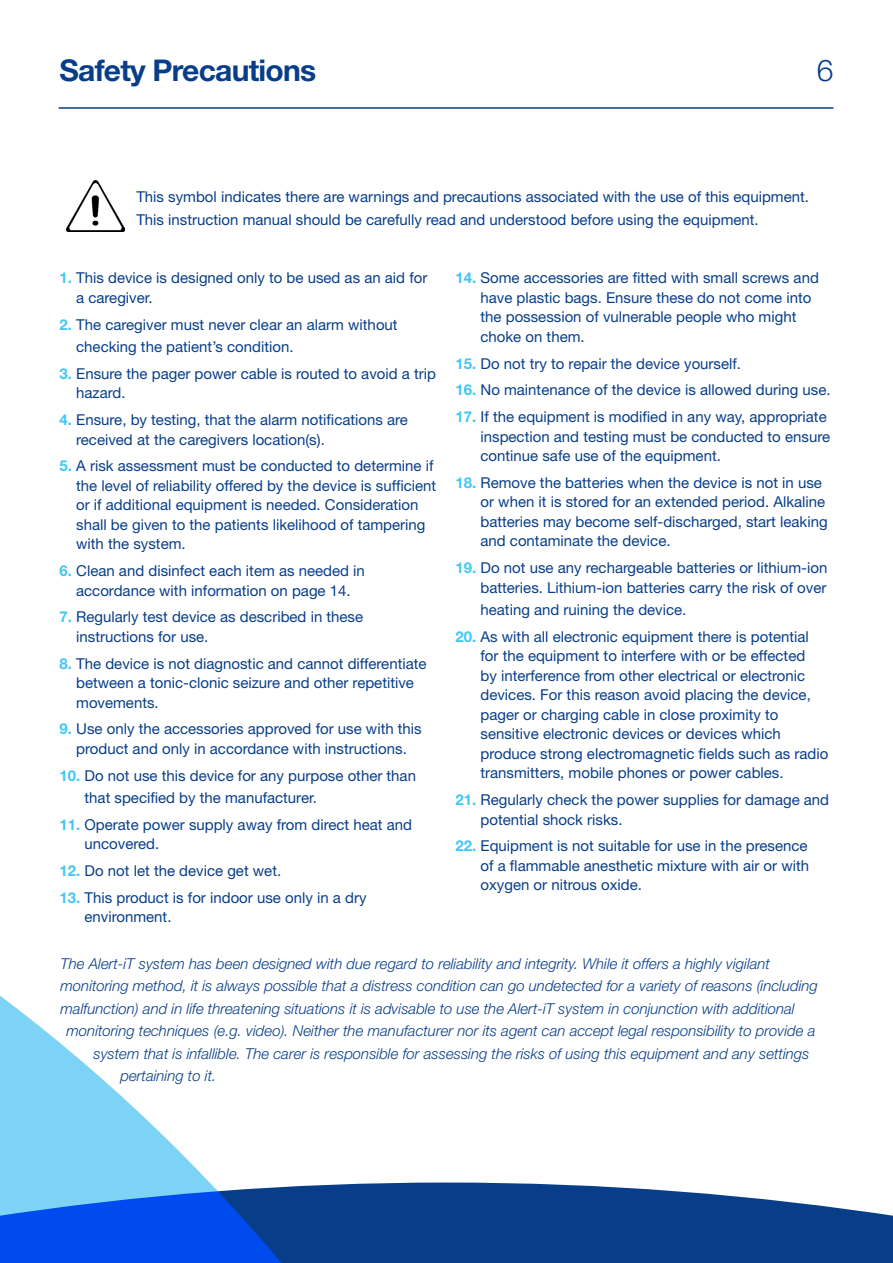
<style>
.page{position:relative;width:893px;height:1263px;background:#fff}
.page>*{position:absolute;margin:0;border:0;box-sizing:border-box;transform-origin:0 0}
.t1{font:700 30px "Helvetica Neue LT Std";letter-spacing:-.025em;color:#083e89}
.t2{font:300 30px "Helvetica Neue LT Std";color:#083e89}
.t3{font:15px/19.5px "Helvetica Neue LT Std";color:#083e89}
.t4{font:italic 300 15px "Helvetica Neue LT Std";color:#083e89}
.s1{font-weight:700;color:#40c7f4}
</style>
<div class="page">
<svg style="left:0;top:995px;width:209px;height:187px;fill:#7cd3f6"></svg>
<svg style="left:0;top:1182px;width:893px;height:81px;background:#2159af"></svg>
<hr style="left:59px;top:107px;width:774px;height:2px;background:#083e89">
<img style="left:67px;top:181px;width:58px;height:51px">
<p class="t1" style="left:60px;top:52px;width:258px">Safety Precautions</p>
<p class="t2" style="left:817px;top:52px;width:18px">6</p>
<p class="t3" style="left:136px;top:186px;width:674px;line-height:22.5px">This symbol indicates there are warnings and precautions associated with the use of this equipment.<br>This instruction manual should be carefully read and understood before using the equipment.</p>
<p class="t3" style="left:76px;top:268px;width:353px;text-indent:-17px"><span class="s1">1.</span> This device is designed only to be used as an aid for a caregiver.</p>
<p class="t3" style="left:76px;top:313px;width:323px;line-height:22.5px;text-indent:-17px"><span class="s1">2.</span> The caregiver must never clear an alarm without checking the patient’s condition.</p>
<p class="t3" style="left:76px;top:364px;width:361px;text-indent:-17px"><span class="s1">3.</span> Ensure the pager power cable is routed to avoid a trip hazard.</p>
<p class="t3" style="left:76px;top:410px;width:333px;text-indent:-17px"><span class="s1">4.</span> Ensure, by testing, that the alarm notifications are received at the caregivers location(s).</p>
<p class="t3" style="left:76px;top:456px;width:362px;text-indent:-17px"><span class="s1">5.</span> A risk assessment must be conducted to determine if the level of reliability offered by the device is sufficient or if additional equipment is needed. Consideration shall be given to the patients likelihood of tampering with the system.</p>
<p class="t3" style="left:60px;top:561px;width:307px;text-align:center"><span class="s1">6.</span> Clean and disinfect each item as needed in accordance with information on page 14.</p>
<p class="t3" style="left:76px;top:607px;width:288px;text-indent:-17px"><span class="s1">7.</span> Regularly test device as described in these instructions for use.</p>
<p class="t3" style="left:76px;top:653px;width:352px;text-indent:-17px"><span class="s1">8.</span> The device is not diagnostic and cannot differentiate between a tonic-clonic seizure and other repetitive movements.</p>
<p class="t3" style="left:60px;top:719px;width:364px;text-align:center"><span class="s1">9.</span> Use only the accessories approved for use with this product and only in accordance with instructions.</p>
<p class="t3" style="left:85px;top:764px;width:333px;line-height:22.5px;text-indent:-25px"><span class="s1">10.</span> Do not use this device for any purpose other than that specified by the manufacturer.</p>
<p class="t3" style="left:85px;top:815px;width:329px;text-indent:-25px"><span class="s1">11.</span> Operate power supply away from direct heat and uncovered.</p>
<p class="t3" style="left:60px;top:861px;width:223px"><span class="s1">12.</span> Do not let the device get wet.</p>
<p class="t3" style="left:85px;top:888px;width:284px;text-indent:-25px"><span class="s1">13.</span> This product is for indoor use only in a dry environment.</p>
<p class="t3" style="left:480px;top:268px;width:340px;text-indent:-25px"><span class="s1">14.</span> Some accessories are fitted with small screws and have plastic bags. Ensure these do not come into the possession of vulnerable people who might choke on them.</p>
<p class="t3" style="left:455px;top:353px;width:287px"><span class="s1">15.</span> Do not try to repair the device yourself.</p>
<p class="t3" style="left:455px;top:380px;width:377px"><span class="s1">16.</span> No maintenance of the device is allowed during use.</p>
<p class="t3" style="left:480px;top:407px;width:351px;text-indent:-25px"><span class="s1">17.</span> If the equipment is modified in any way, appropriate inspection and testing must be conducted to ensure continue safe use of the equipment.</p>
<p class="t3" style="left:480px;top:473px;width:349px;text-indent:-25px"><span class="s1">18.</span> Remove the batteries when the device is not in use or when it is stored for an extended period. Alkaline batteries may become self-discharged, start leaking and contaminate the device.</p>
<p class="t3" style="left:455px;top:558px;width:373px;text-align:right"><span class="s1">19.</span> Do not use any rechargeable batteries or lithium-ion batteries. Lithium-ion batteries carry the risk of over</p>
<p class="t3" style="left:480px;top:600px;width:207px">heating and ruining the device.</p>
<p class="t3" style="left:480px;top:627px;width:349px;text-indent:-25px"><span class="s1">20.</span> As with all electronic equipment there is potential for the equipment to interfere with or be effected<br>by interference from other electrical or electronic devices. For this reason avoid placing the device, pager or charging cable in close proximity to sensitive electronic devices or devices which produce strong electromagnetic fields such as radio transmitters, mobile phones or power cables.</p>
<p class="t3" style="left:480px;top:790px;width:350px;text-indent:-25px"><span class="s1">21.</span> Regularly check the power supplies for damage and potential shock risks.</p>
<p class="t3" style="left:480px;top:836px;width:330px;text-align:justify;text-indent:-25px"><span class="s1">22.</span> Equipment is not suitable for use in the presence of a flammable anesthetic mixture with air or with oxygen or nitrous oxide.</p>
<p class="t4" style="left:60px;top:954px;width:711px">The Alert-iT system has been designed with due regard to reliability and integrity. While it offers a highly vigilant</p>
<p class="t4" style="left:60px;top:977px;width:759px">monitoring method, it is always possible that a distress condition can go undetected for a variety of reasons (including</p>
<p class="t4" style="left:60px;top:999px;width:736px">malfunction) and in life threatening situations it is advisable to use the Alert-iT system in conjunction with additional</p>
<p class="t4" style="left:66px;top:1022px;width:751px">monitoring techniques (e.g. video). Neither the manufacturer nor its agent can accept legal responsibility to provide a</p>
<p class="t4" style="left:93px;top:1044px;width:717px">system that is infallible. The carer is responsible for assessing the risks of using this equipment and any settings</p>
<p class="t4" style="left:120px;top:1067px;width:97px">pertaining to it.</p>
</div>
